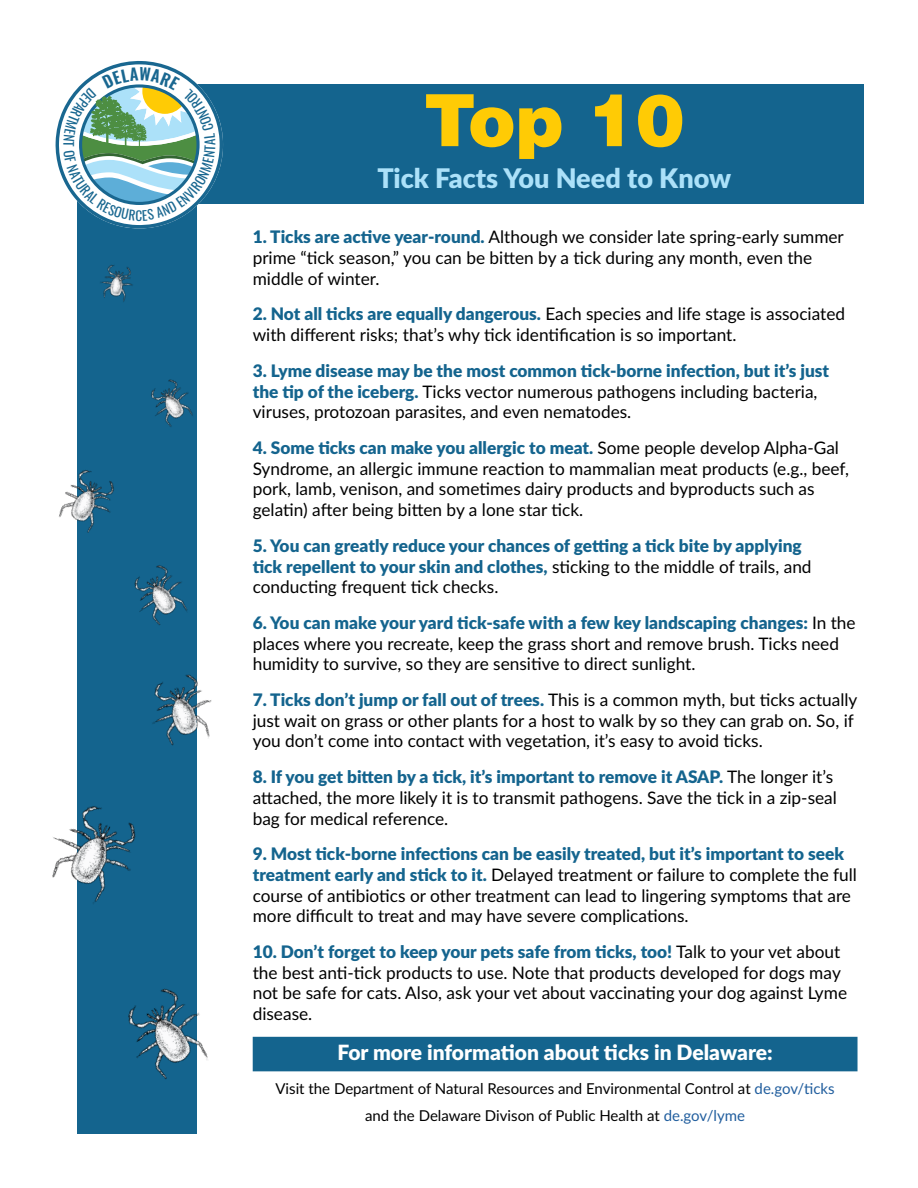
<style>
.page{position:relative;width:918px;height:1188px;background:#fff}
.page>*{position:absolute;margin:0;border:0;box-sizing:border-box;transform-origin:0 0}
.t1{font:72px "Switzerland Black Plain";color:#ffcb05}
.t2{font:900 27px "Lato";color:#ace1f9}
.t3{font:900 21px "Lato";color:#fff}
.t4{font:17.25px/20.7px "Lato";color:#000}
.t5{font:900 17.25px/20.7px "Lato";color:#14648e}
.t6{font:15px/27px "Lato";color:#000;text-align:center}
.t7{font:13.2px "Oswald";color:#196790}
.s1{font-weight:900;color:#14648e}
.s2{font-weight:400;color:#000}
.s3{color:#215e9e}
</style>
<div class="page">
<div style="left:89px;top:84px;width:775px;height:120px;background:#14648e"></div>
<div style="left:78px;top:144px;width:119px;height:990px;background:#14648e"></div>
<img style="left:128px;top:988px;width:80px;height:91px">
<img style="left:52px;top:799px;width:84px;height:110px">
<img style="left:152px;top:674px;width:60px;height:72px">
<img style="left:59px;top:463px;width:55px;height:76px">
<img style="left:134px;top:565px;width:54px;height:60px">
<img style="left:151px;top:379px;width:42px;height:48px">
<img style="left:100px;top:265px;width:33px;height:37px">
<div style="left:253px;top:1037px;width:605px;height:34px;background:#14648e"></div>
<svg style="left:55px;top:61px;width:168px;height:167px"></svg>
<p class="t7" style="left:81px;top:141px;width:7px;rotate:90deg">T</p>
<p class="t7" style="left:135px;top:204px;width:8px">C</p>
<h1 class="t1" style="left:424px;top:73px;width:262px">Top 10</h1>
<h2 class="t2" style="left:377px;top:158px;width:355px">Tick Facts You Need to Know</h2>
<p class="t4" style="left:253px;top:226px;width:593px"><span class="s1">1. Ticks are active year-round.</span> Although we consider late spring-early summer prime “tick season,” you can be bitten by a tick during any month, even the middle of winter.</p>
<p class="t4" style="left:253px;top:303px;width:594px"><span class="s1">2. Not all ticks are equally dangerous.</span> Each species and life stage is associated with different risks; that’s why tick identification is so important.</p>
<p class="t4" style="left:253px;top:360px;width:578px"><span class="s1">3. Lyme disease may be the most common tick-borne infection, but it’s just the tip of the iceberg.</span> Ticks vector numerous pathogens including bacteria, viruses, protozoan parasites, and even nematodes.</p>
<p class="t4" style="left:253px;top:437px;width:598px"><span class="s1">4. Some ticks can make you allergic to meat.</span> Some people develop Alpha-Gal Syndrome, an allergic immune reaction to mammalian meat products (e.g., beef, pork, lamb, venison, and sometimes dairy products and byproducts such as gelatin) after being bitten by a lone star tick.</p>
<p class="t5" style="left:253px;top:534px;width:560px">5. You can greatly reduce your chances of getting a tick bite by applying tick repellent to your skin and clothes, <span class="s2">sticking to the middle of trails, and conducting frequent tick checks.</span></p>
<p class="t4" style="left:253px;top:612px;width:605px"><span class="s1">6. You can make your yard tick-safe with a few key landscaping changes:</span> In the places where you recreate, keep the grass short and remove brush. Ticks need humidity to survive, so they are sensitive to direct sunlight.</p>
<p class="t4" style="left:253px;top:689px;width:606px"><span class="s1">7. Ticks don’t jump or fall out of trees.</span> This is a common myth, but ticks actually just wait on grass or other plants for a host to walk by so they can grab on. So, if you don’t come into contact with vegetation, it’s easy to avoid ticks.</p>
<p class="t4" style="left:253px;top:766px;width:586px"><span class="s1">8. If you get bitten by a tick, it’s important to remove it ASAP.</span> The longer it’s attached, the more likely it is to transmit pathogens. Save the tick in a zip-seal bag for medical reference.</p>
<p class="t4" style="left:253px;top:843px;width:606px"><span class="s1">9. Most tick-borne infections can be easily treated, but it’s important to seek treatment early and stick to it.</span> Delayed treatment or failure to complete the full course of antibiotics or other treatment can lead to lingering symptoms that are more difficult to treat and may have severe complications.</p>
<p class="t4" style="left:253px;top:941px;width:596px"><span class="s1">10. Don’t forget to keep your pets safe from ticks, too!</span> Talk to your vet about the best anti-tick products to use. Note that products developed for dogs may not be safe for cats. Also, ask your vet about vaccinating your dog against Lyme disease.</p>
<p class="t3" style="left:338px;top:1037px;width:437px">For more information about ticks in Delaware:</p>
<p class="t6" style="left:275px;top:1075px;width:561px">Visit the Department of Natural Resources and Environmental Control at <span class="s3">de.gov/ticks </span>and the Delaware Divison of Public Health at <span class="s3">de.gov/lyme</span></p>
</div>
